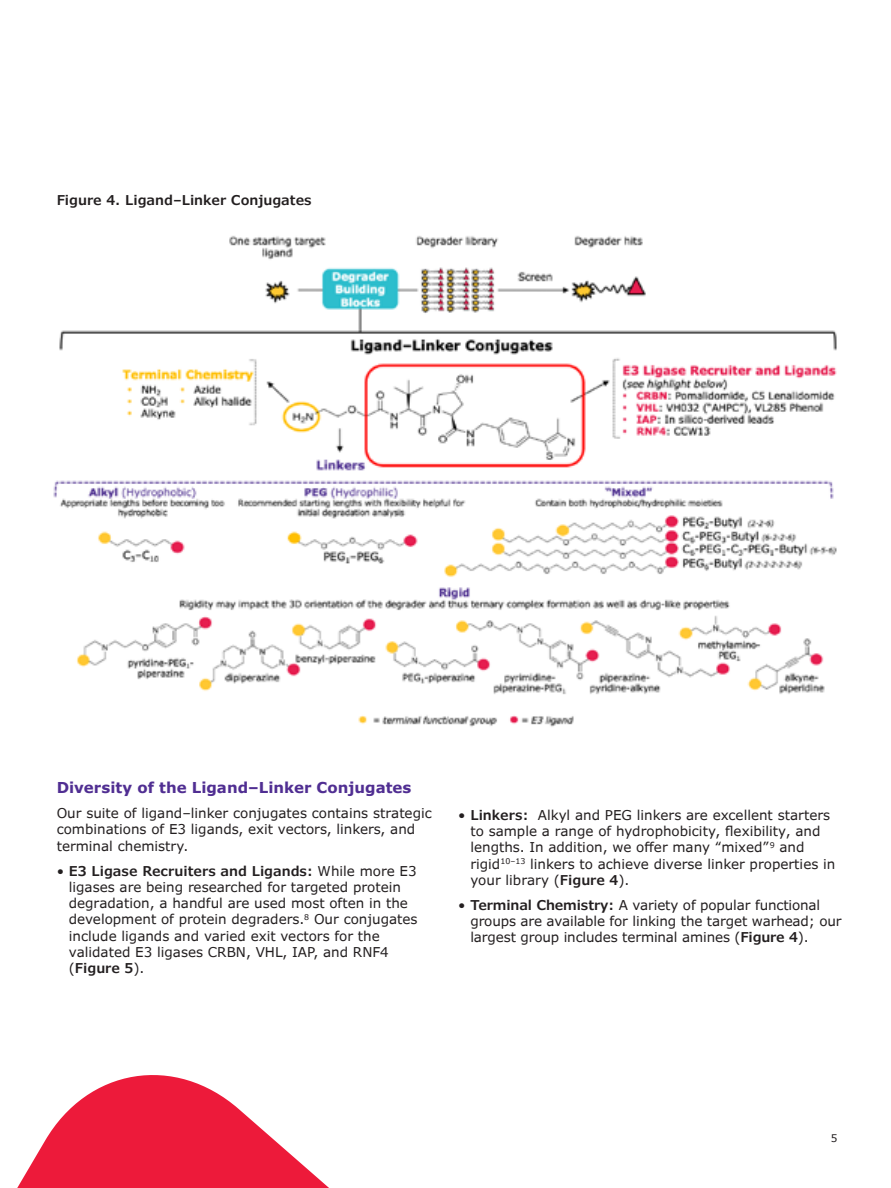
<style>
.page{position:relative;width:891px;height:1188px;background:#fff}
.page>*{position:absolute;margin:0;border:0;box-sizing:border-box;transform-origin:0 0}
.Body_Head_10_12{font:700 15px "Verdana Pro";color:#502e92}
.Body_Copy_9_11{font:13.5px/16.2px "Verdana Pro";color:#231f20}
.Body_Subhead_9_11{font:600 13.5px "Verdana Pro";color:#231f20}
.t1{font:10.5px "Verdana Pro";color:#231f20}
.s1{font-weight:600}
</style>
<div class="page">
<svg style="left:17px;top:1075px;width:312px;height:113px;fill:#ed1a3a"></svg>
<img style="left:53px;top:236px;width:784px;height:491px">
<p class="Body_Subhead_9_11" style="left:57px;top:192px;width:257px">Figure 4. Ligand–Linker Conjugates</p>
<p class="Body_Head_10_12" style="left:57px;top:778px;width:356px">Diversity of the Ligand–Linker Conjugates</p>
<p class="Body_Copy_9_11" style="left:57px;top:805px;width:377px">Our suite of ligand–linker conjugates contains strategic combinations of E3 ligands, exit vectors, linkers, and terminal chemistry.</p>
<p class="Body_Copy_9_11" style="left:69px;top:863px;width:350px;text-indent:-12px">• <span class="s1">E3 Ligase Recruiters and Ligands:</span> While more E3 ligases are being researched for targeted protein degradation, a handful are used most often in the development of protein degraders.<sup>8</sup> Our conjugates include ligands and varied exit vectors for the validated E3 ligases CRBN, VHL, IAP, and RNF4 (<span class="s1">Figure 5</span>).</p>
<p class="Body_Copy_9_11" style="left:470px;top:807px;width:366px;text-indent:-12px">• <span class="s1">Linkers:</span> Alkyl and PEG linkers are excellent starters to sample a range of hydrophobicity, flexibility, and lengths. In addition, we offer many “mixed”<sup>9</sup> and rigid<sup>10–13</sup> linkers to achieve diverse linker properties in your library (<span class="s1">Figure 4</span>).</p>
<p class="Body_Copy_9_11" style="left:470px;top:897px;width:373px;text-indent:-12px">• <span class="s1">Terminal Chemistry:</span> A variety of popular functional groups are available for linking the target warhead; our largest group includes terminal amines (<span class="s1">Figure 4</span>).</p>
<p class="t1" style="left:831px;top:1131px;width:8px">5</p>
</div>
